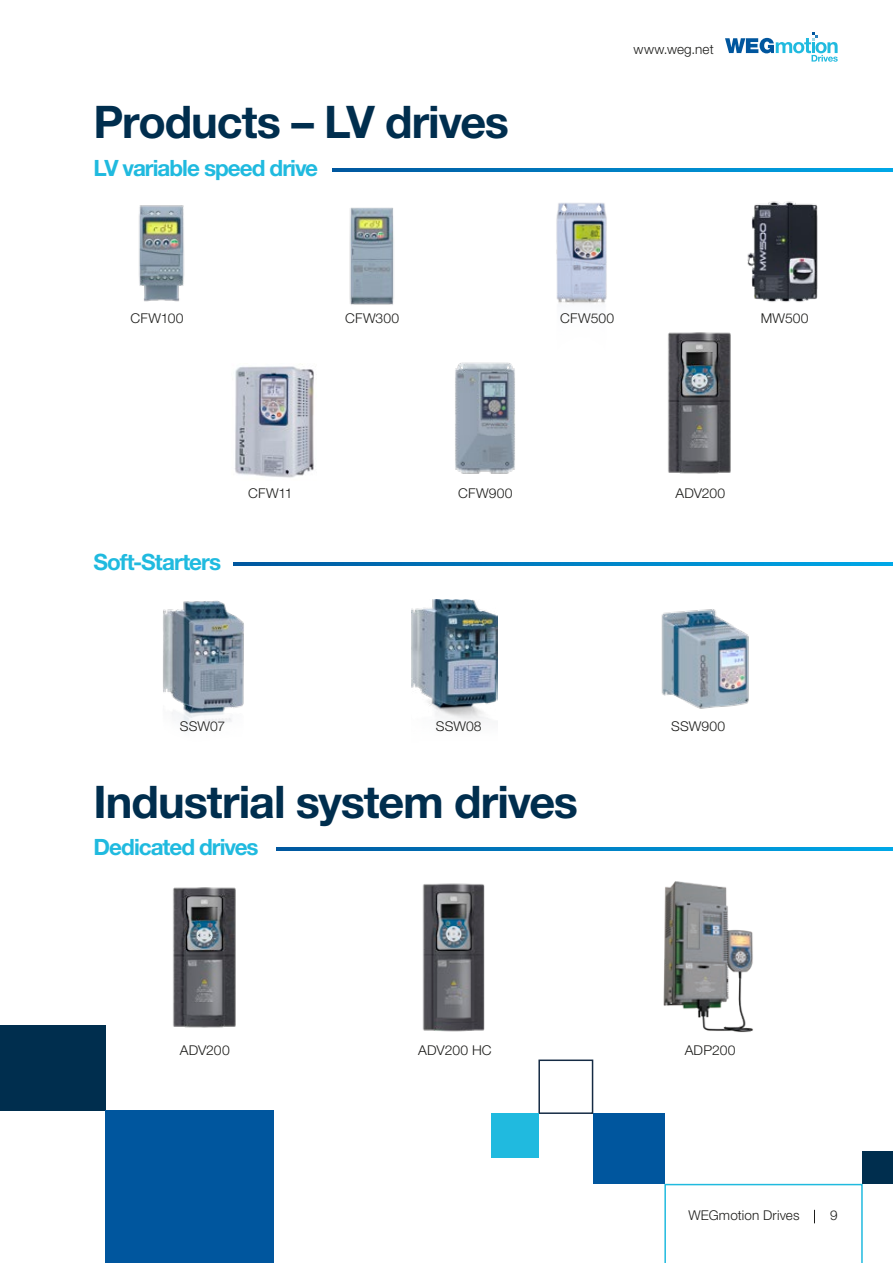
<style>
.page{position:relative;width:893px;height:1263px;background:#fff}
.page>*{position:absolute;margin:0;border:0;box-sizing:border-box;transform-origin:0 0}
.t1{font:700 45px "Helvetica Neue LT Pro";letter-spacing:-.025em;color:#002e4e}
.t2{font:700 22.5px "Helvetica Neue LT Pro";letter-spacing:-.045em;color:#20badf}
.t3{font:300 13.5px "Helvetica Neue LT Pro";letter-spacing:.01em;color:#1d1d1b}
</style>
<div class="page">
<svg style="left:725px;top:32px;width:113px;height:30px"></svg>
<img style="left:556px;top:202px;width:51px;height:102px">
<img style="left:235px;top:364px;width:79px;height:114px">
<img style="left:411px;top:599px;width:87px;height:123px">
<img style="left:163px;top:600px;width:81px;height:129px">
<img style="left:661px;top:609px;width:88px;height:100px">
<img style="left:668px;top:332px;width:63px;height:142px">
<img style="left:173px;top:887px;width:63px;height:141px">
<svg style="left:333px;top:168px;width:560px;height:4px;background:#007fc3"></svg>
<svg style="left:276px;top:847px;width:617px;height:4px;background:#007fc3"></svg>
<img style="left:139px;top:205px;width:45px;height:97px">
<img style="left:349px;top:207px;width:45px;height:98px">
<img style="left:747px;top:201px;width:71px;height:101px">
<img style="left:455px;top:362px;width:60px;height:112px">
<svg style="left:233px;top:562px;width:660px;height:4px;background:#007fc3"></svg>
<img style="left:422px;top:883px;width:63px;height:149px">
<img style="left:663px;top:881px;width:90px;height:152px">
<div style="left:538px;top:1059px;width:55px;height:55px;border:2px solid #152b44"></div>
<div style="left:492px;top:1114px;width:47px;height:44px;background:#20badf"></div>
<div style="left:0;top:1025px;width:105px;height:86px;background:#002e4e"></div>
<div style="left:593px;top:1113px;width:72px;height:71px;background:#00569e"></div>
<div style="left:105px;top:1111px;width:169px;height:152px;background:#00569e"></div>
<div style="left:863px;top:1152px;width:30px;height:32px;background:#002e4e"></div>
<svg style="left:664px;top:1184px;width:199px;height:79px"></svg>
<h1 class="t1" style="left:94px;top:94px;width:417px">Products – LV drives</h1>
<h2 class="t2" style="left:94px;top:154px;width:226px">LV variable speed drive</h2>
<p class="t3" style="left:634px;top:41px;width:82px">www.weg.net</p>
<p class="t3" style="left:131px;top:310px;width:55px">CFW100</p>
<p class="t3" style="left:345px;top:310px;width:56px">CFW300</p>
<p class="t3" style="left:560px;top:310px;width:56px">CFW500</p>
<p class="t3" style="left:761px;top:310px;width:49px">MW500</p>
<h2 class="t2" style="left:94px;top:548px;width:129px">Soft-Starters</h2>
<p class="t3" style="left:248px;top:484px;width:46px">CFW11</p>
<p class="t3" style="left:180px;top:718px;width:47px">SSW07</p>
<p class="t3" style="left:458px;top:484px;width:56px">CFW900</p>
<p class="t3" style="left:436px;top:718px;width:47px">SSW08</p>
<h1 class="t1" style="left:94px;top:773px;width:486px">Industrial system drives</h1>
<h2 class="t2" style="left:94px;top:833px;width:167px">Dedicated drives</h2>
<p class="t3" style="left:675px;top:484px;width:51px">ADV200</p>
<p class="t3" style="left:671px;top:718px;width:56px">SSW900</p>
<p class="t3" style="left:180px;top:1041px;width:51px">ADV200</p>
<p class="t3" style="left:418px;top:1041px;width:75px">ADV200 HC</p>
<p class="t3" style="left:685px;top:1041px;width:52px">ADP200</p>
<p class="t3" style="left:688px;top:1207px;width:113px">WEGmotion Drives</p>
<p class="t3" style="left:830px;top:1207px;width:9px">9</p>
</div>
